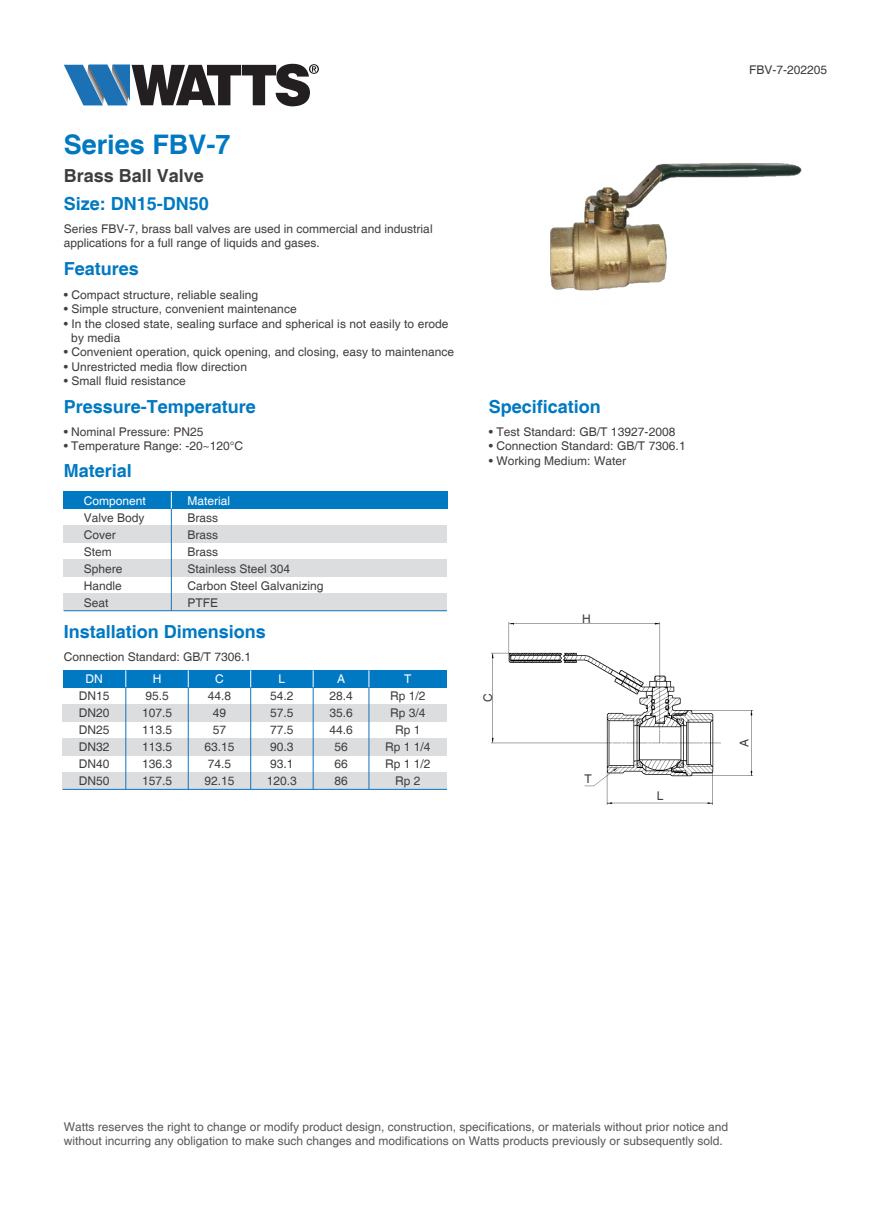
<style>
.page{position:relative;width:893px;height:1212px;background:#fff}
.page>*{position:absolute;margin:0;border:0;box-sizing:border-box;transform-origin:0 0}
.t1{font:700 27px "Helvetica";color:#0079c2}
.t2{font:700 18px "Helvetica";color:#0079c2}
.t3{font:700 18px "Helvetica";color:#3e3e3f}
.t4{font:12px/17.1px "Helvetica";color:#3e3e3f}
.t5{font:12px/14.4px "Helvetica";color:#57585a}
.t6{font:12px "Helvetica";color:#fff}
.t7{font:12px "Helvetica";color:#3d3a3a}
</style>
<div class="page">
<svg style="left:64px;top:64px;width:255px;height:42px"></svg>
<div style="left:64px;top:560px;width:383px;height:17px;background:#dcdddf"></div>
<div style="left:64px;top:526px;width:383px;height:17px;background:#dcdddf"></div>
<div style="left:64px;top:594px;width:383px;height:17px;background:#dcdddf"></div>
<hr style="left:64px;top:610px;width:383px;height:1px;background:#1074bc">
<div style="left:64px;top:492px;width:383px;height:17px;background:#0079c2"></div>
<hr style="left:171px;top:509px;width:1px;height:102px;background:#1074bc">
<svg style="left:171px;top:492px;width:1px;height:16px"></svg>
<div style="left:63px;top:670px;width:383px;height:17px;background:#0079c2"></div>
<div style="left:63px;top:738px;width:384px;height:17px;background:#dcdddf"></div>
<div style="left:63px;top:704px;width:384px;height:17px;background:#dcdddf"></div>
<div style="left:63px;top:772px;width:384px;height:17px;background:#dcdddf"></div>
<hr style="left:63px;top:789px;width:384px;height:1px;background:#1074bc">
<hr style="left:369px;top:687px;width:1px;height:102px;background:#1074bc">
<svg style="left:369px;top:670px;width:1px;height:17px"></svg>
<svg style="left:126px;top:670px;width:1px;height:17px"></svg>
<hr style="left:126px;top:687px;width:1px;height:102px;background:#1074bc">
<hr style="left:188px;top:687px;width:1px;height:102px;background:#1074bc">
<svg style="left:188px;top:670px;width:1px;height:17px"></svg>
<hr style="left:250px;top:687px;width:1px;height:102px;background:#1074bc">
<svg style="left:250px;top:670px;width:1px;height:17px"></svg>
<hr style="left:313px;top:687px;width:1px;height:102px;background:#1074bc">
<svg style="left:313px;top:670px;width:1px;height:17px"></svg>
<img style="left:491px;top:622px;width:263px;height:183px">
<img style="left:550px;top:163px;width:252px;height:128px">
<h1 class="t1" style="left:64px;top:128px;width:168px">Series FBV-7</h1>
<h2 class="t3" style="left:64px;top:164px;width:142px">Brass Ball Valve</h2>
<h2 class="t2" style="left:64px;top:192px;width:147px">Size: DN15-DN50</h2>
<p class="t4" style="left:64px;top:222px;width:370px;line-height:14.4px">Series FBV-7, brass ball valves are used in commercial and industrial applications for a full range of liquids and gases.</p>
<h2 class="t2" style="left:64px;top:258px;width:77px">Features</h2>
<p class="t4" style="left:64px;top:286px;width:196px">• Compact structure, reliable sealing</p>
<p class="t4" style="left:64px;top:301px;width:234px">• Simple structure, convenient maintenance</p>
<p class="t4" style="left:71px;top:316px;width:379px;line-height:14.4px;text-indent:-8px">• In the closed state, sealing surface and spherical is not easily to erode by media</p>
<p class="t4" style="left:64px;top:344px;width:392px">• Convenient operation, quick opening, and closing, easy to maintenance</p>
<p class="t4" style="left:64px;top:358px;width:185px">• Unrestricted media flow direction</p>
<p class="t4" style="left:64px;top:373px;width:124px">• Small fluid resistance</p>
<h2 class="t2" style="left:64px;top:395px;width:194px">Pressure-Temperature</h2>
<p class="t4" style="left:64px;top:423px;width:141px">• Nominal Pressure: PN25</p>
<p class="t4" style="left:64px;top:438px;width:181px">• Temperature Range: -20~120°C</p>
<h2 class="t2" style="left:64px;top:460px;width:70px">Material</h2>
<p class="t6" style="left:188px;top:493px;width:44px">Material</p>
<p class="t4" style="left:188px;top:509px;width:138px">Brass<br>Brass<br>Brass<br>Stainless Steel 304<br>Carbon Steel Galvanizing<br>PTFE</p>
<p class="t6" style="left:84px;top:493px;width:64px">Component</p>
<p class="t4" style="left:84px;top:509px;width:62px">Valve Body<br>Cover<br>Stem<br>Sphere<br>Handle<br>Seat</p>
<h2 class="t2" style="left:64px;top:621px;width:204px">Installation Dimensions</h2>
<p class="t4" style="left:64px;top:649px;width:189px">Connection Standard: GB/T 7306.1</p>
<p class="t6" style="left:86px;top:672px;width:19px">DN</p>
<p class="t4" style="left:79px;top:688px;width:32px;text-align:justify">DN15<br>DN20<br>DN25<br>DN32<br>DN40<br>DN50</p>
<p class="t6" style="left:153px;top:672px;width:10px">H</p>
<p class="t4" style="left:142px;top:688px;width:32px">95.5<br>107.5<br>113.5<br>113.5<br>136.3<br>157.5</p>
<p class="t6" style="left:215px;top:672px;width:10px">C</p>
<p class="t4" style="left:204px;top:688px;width:32px;text-align:center">44.8<br>49<br>57<br>63.15<br>74.5<br>92.15</p>
<p class="t6" style="left:279px;top:672px;width:8px">L</p>
<p class="t4" style="left:267px;top:688px;width:32px">54.2<br>57.5<br>77.5<br>90.3<br>93.1<br>120.3</p>
<p class="t6" style="left:337px;top:672px;width:10px">A</p>
<p class="t4" style="left:329px;top:688px;width:25px;text-align:center">28.4<br>35.6<br>44.6<br>56<br>66<br>86</p>
<p class="t6" style="left:404px;top:672px;width:9px">T</p>
<p class="t4" style="left:385px;top:688px;width:47px;text-align:center">Rp 1/2<br>Rp 3/4<br>Rp 1<br>Rp 1 1/4<br>Rp 1 1/2<br>Rp 2</p>
<h2 class="t2" style="left:489px;top:395px;width:114px">Specification</h2>
<p class="t4" style="left:489px;top:423px;width:188px">• Test Standard: GB/T 13927-2008</p>
<p class="t4" style="left:489px;top:438px;width:198px">• Connection Standard: GB/T 7306.1</p>
<p class="t4" style="left:489px;top:452px;width:139px">• Working Medium: Water</p>
<p class="t4" style="left:480px;top:702px;width:10px;rotate:-90deg">C</p>
<p class="t4" style="left:582px;top:611px;width:10px">H</p>
<p class="t4" style="left:584px;top:771px;width:9px">T</p>
<p class="t4" style="left:657px;top:788px;width:8px">L</p>
<p class="t7" style="left:749px;top:63px;width:80px">FBV-7-202205</p>
<p class="t4" style="left:736px;top:746px;width:10px;rotate:-90deg">A</p>
<p class="t5" style="left:64px;top:1120px;width:666px">Watts reserves the right to change or modify product design, construction, specifications, or materials without prior notice and without incurring any obligation to make such changes and modifications on Watts products previously or subsequently sold.</p>
</div>
